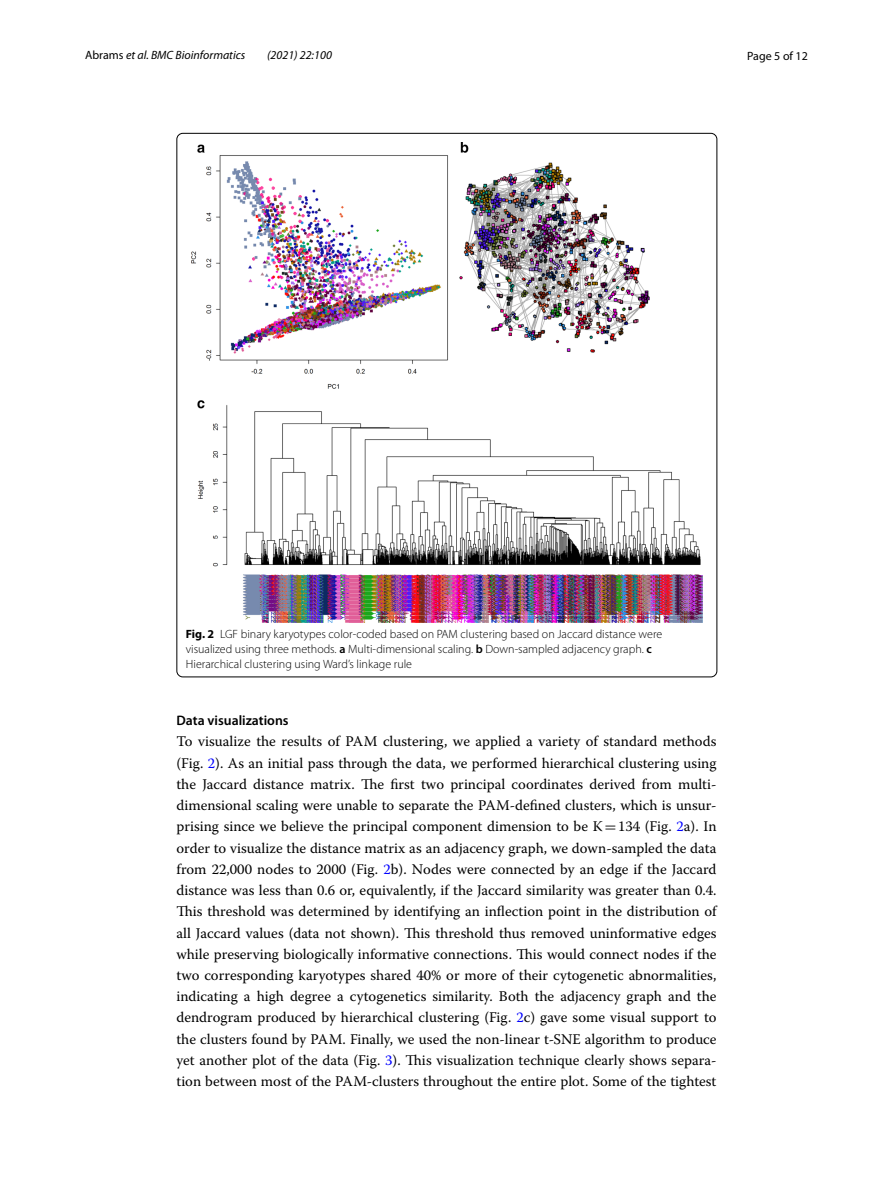
<style>
.page{position:relative;width:893px;height:1187px;background:#fff}
.page>*{position:absolute;margin:0;border:0;box-sizing:border-box;transform-origin:0 0}
.t1{font:14.7px/21.1px "Warnock Pro";color:#000;text-align:justify}
.t2{font:600 13.8px "Myriad Pro";color:#000}
.t3{font:300 12px/15px "Myriad Pro";color:#000}
.t4{font:italic 12px "Myriad Pro";color:#000}
.t5{font:12px "Myriad Pro";color:#000}
.s1{font-style:normal}
.s2{font-weight:700}
.s3{font-weight:600}
.s4{color:#00f}
.s5{font-family:"MTSY"}
</style>
<div class="page">
<img style="left:192px;top:142px;width:510px;height:480px">
<p class="t4" style="left:85px;top:48px;width:162px"><span class="s1">Abrams</span> et al. BMC Bioinformatics</p>
<p class="t4" style="left:267px;top:48px;width:66px">(2021) 22:100</p>
<p class="t5" style="left:747px;top:48px;width:62px">Page 5 of 12</p>
<p class="t3" style="left:186px;top:626px;width:478px"><span class="s2">Fig. 2</span> LGF binary karyotypes color-coded based on PAM clustering based on Jaccard distance were visualized using three methods. <span class="s3">a</span> Multi-dimensional scaling. <span class="s3">b</span> Down-sampled adjacency graph. <span class="s3">c<br></span>Hierarchical clustering using Ward’s linkage rule</p>
<p class="t2" style="left:176px;top:711px;width:114px">Data visualizations</p>
<p class="t1" style="left:176px;top:730px;width:542px">To visualize the results of PAM clustering, we applied a variety of standard methods (Fig. <span class="s4">2</span>). As an initial pass through the data, we performed hierarchical clustering using the Jaccard distance matrix. The first two principal coordinates derived from multi&shy;dimensional scaling were unable to separate the PAM-defined clusters, which is unsur&shy;prising since we believe the principal component dimension to be K<span class="s5">=</span>134 (Fig. <span class="s4">2</span>a). In order to visualize the distance matrix as an adjacency graph, we down-sampled the data from 22,000 nodes to 2000 (Fig. <span class="s4">2</span>b). Nodes were connected by an edge if the Jaccard distance was less than 0.6 or, equivalently, if the Jaccard similarity was greater than 0.4.<br>This threshold was determined by identifying an inflection point in the distribution of all Jaccard values (data not shown). This threshold thus removed uninformative edges while preserving biologically informative connections. This would connect nodes if the two corresponding karyotypes shared 40% or more of their cytogenetic abnormalities, indicating a high degree a cytogenetics similarity. Both the adjacency graph and the dendrogram produced by hierarchical clustering (Fig. <span class="s4">2</span>c) gave some visual support to the clusters found by PAM. Finally, we used the non-linear t-SNE algorithm to produce yet another plot of the data (Fig. <span class="s4">3</span>). This visualization technique clearly shows separa&shy;tion between most of the PAM-clusters throughout the entire plot. Some of the tightest</p>
</div>
